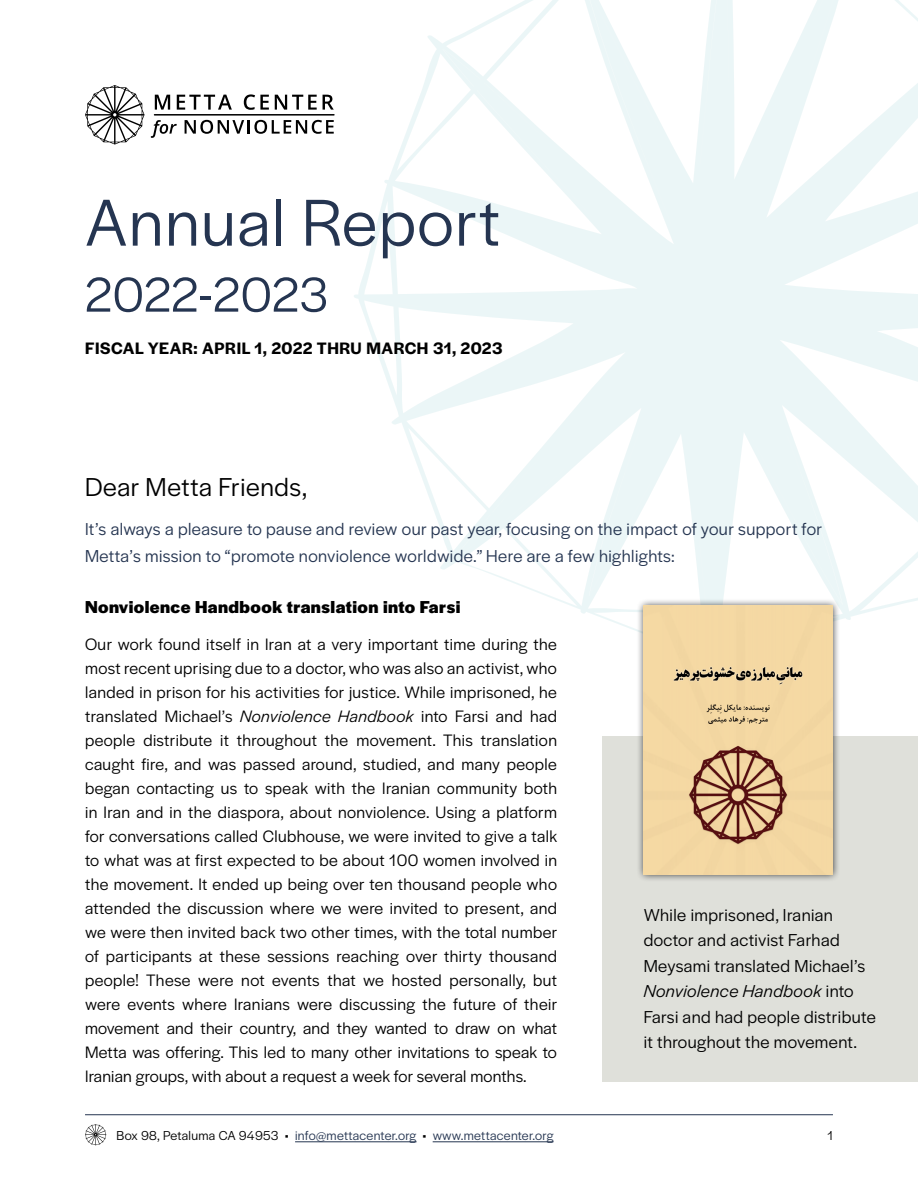
<style>
.page{position:relative;width:918px;height:1188px;background:#fff}
.page>*{position:absolute;margin:0;border:0;box-sizing:border-box;transform-origin:0 0}
.t1{font:69px "Halyard Display";letter-spacing:.025em;color:#253551}
.t2{font:51px "Halyard Display";letter-spacing:.015em;color:#253551}
.t3{font:27px "Halyard Display";letter-spacing:.025em;color:#000}
.t4{font:18px/27px "Halyard Display";letter-spacing:.025em;color:#253551}
.t5{font:18px/25.5px "Halyard Display";letter-spacing:.025em;color:#000}
.t6{font:700 18px "Halyard Display";letter-spacing:.025em;color:#000}
.t7{font:17.25px/24px "Halyard Display";letter-spacing:.015em;color:#000;text-align:justify}
.t8{font:600 17.25px "Halyard Display";letter-spacing:.03em;color:#000}
.t9{font:13.5px "Halyard Display";letter-spacing:.02em;color:#253551}
.t10{font:13.5px "Halyard Display";color:#000}
.s1{font-style:italic}
.s2{color:#000}
</style>
<div class="page">
<svg style="left:85px;top:1124px;width:21px;height:21px"></svg>
<hr style="left:295px;top:1141px;width:122px;height:1px;background:#253551">
<hr style="left:433px;top:1141px;width:120px;height:1px;background:#253551">
<hr style="left:85px;top:1114px;width:748px;height:1px;background:#253551">
<svg style="left:354px;top:0;width:564px;height:631px"></svg>
<svg style="left:155px;top:95px;width:15px;height:15px"></svg>
<svg style="left:177px;top:95px;width:55px;height:15px"></svg>
<svg style="left:244px;top:94px;width:25px;height:16px"></svg>
<svg style="left:275px;top:95px;width:42px;height:15px"></svg>
<svg style="left:323px;top:95px;width:11px;height:15px"></svg>
<svg style="left:151px;top:120px;width:26px;height:18px"></svg>
<svg style="left:185px;top:120px;width:149px;height:14px"></svg>
<svg style="left:85px;top:85px;width:60px;height:60px"></svg>
<hr style="left:154px;top:114px;width:181px;height:2px;background:#000">
<div style="left:603px;top:737px;width:315px;height:345px;background:#dfe0da"></div>
<div style="left:636px;top:598px;width:204px;height:283px;background:#000;opacity:.75"></div>
<img style="left:644px;top:606px;width:189px;height:268px">
<h1 class="t1" style="left:85px;top:174px;width:417px">Annual Report</h1>
<h2 class="t2" style="left:85px;top:259px;width:245px">2022-2023</h2>
<p class="t8" style="left:85px;top:336px;width:419px">FISCAL YEAR: APRIL 1, 2022 THRU MARCH 31, 2023</p>
<h3 class="t3" style="left:85px;top:468px;width:224px">Dear Metta Friends,</h3>
<p class="t4" style="left:85px;top:515px;width:739px">It’s always a pleasure to pause and review our past year, focusing on the impact of your support for<br>Metta’s mission to “promote nonviolence worldwide.” Here are a few highlights:</p>
<p class="t6" style="left:85px;top:594px;width:377px">Nonviolence Handbook translation into Farsi</p>
<p class="t7" style="left:85px;top:631px;width:474px">Our work found itself in Iran at a very important time during the most recent uprising due to a doctor, who was also an activist, who landed in prison for his activities for justice. While imprisoned, he translated Michael’s <span class="s1">Nonviolence Handbook</span> into Farsi and had people distribute it throughout the movement. This translation caught fire, and was passed around, studied, and many people began contacting us to speak with the Iranian community both in Iran and in the diaspora, about nonviolence. Using a platform for conversations called Clubhouse, we were invited to give a talk to what was at first expected to be about 100 women involved in the movement. It ended up being over ten thousand people who attended the discussion where we were invited to present, and we were then invited back two other times, with the total number of participants at these sessions reaching over thirty thousand people! These were not events that we hosted personally, but were events where Iranians were discussing the future of their movement and their country, and they wanted to draw on what Metta was offering. This led to many other invitations to speak to Iranian groups, with about a request a week for several months.</p>
<p class="t5" style="left:644px;top:901px;width:234px">While imprisoned, Iranian doctor and activist Farhad<br>Meysami translated Michael’s<br><span class="s1">Nonviolence Handbook</span> into<br>Farsi and had people distribute it throughout the movement.</p>
<p class="t9" style="left:117px;top:1126px;width:438px"><span class="s2">Box 98, Petaluma CA 94953 •</span> info@mettacenter.org <span class="s2">•</span> www.mettacenter.org</p>
<p class="t10" style="left:827px;top:1126px;width:7px">1</p>
</div>
